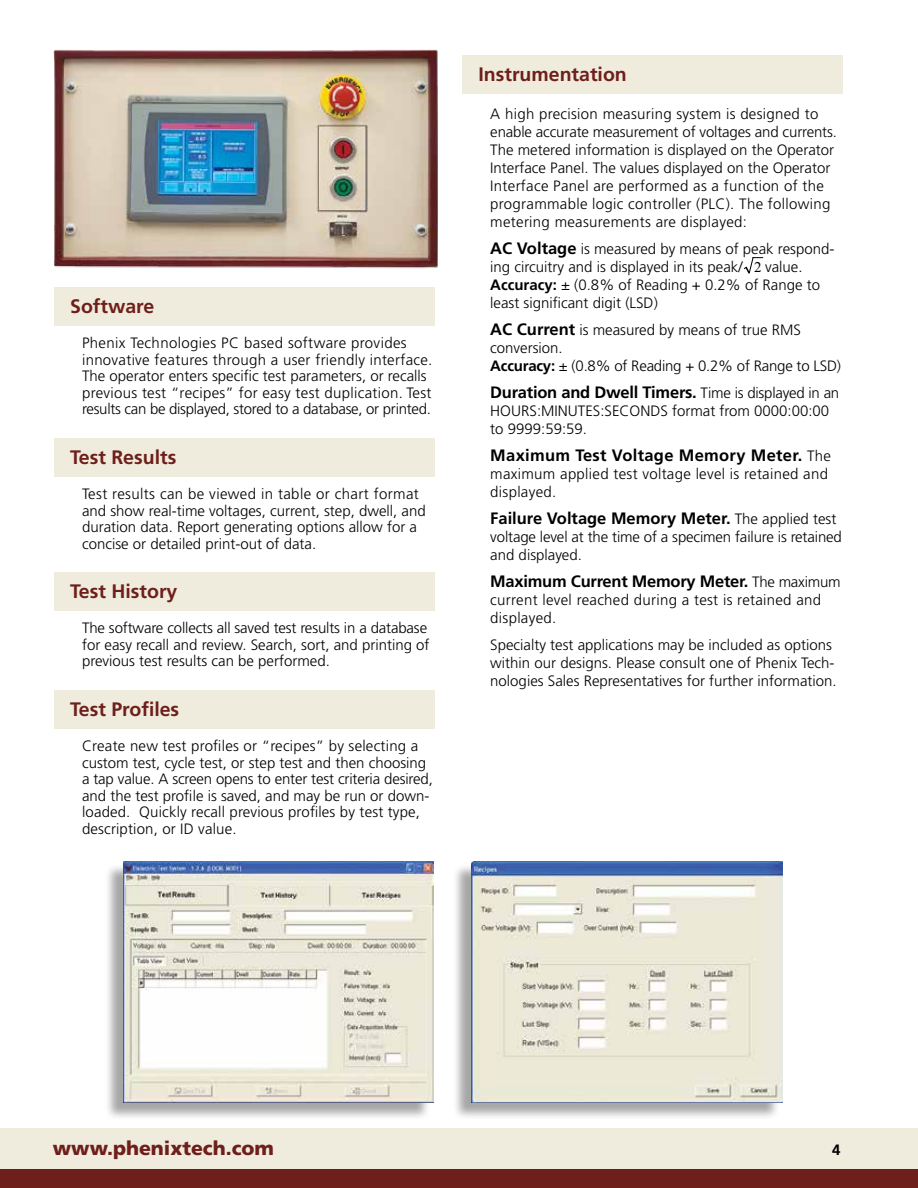
<style>
.page{position:relative;width:918px;height:1188px;background:#fff}
.page>*{position:absolute;margin:0;border:0;box-sizing:border-box;transform-origin:0 0}
.t1{font:700 19.5px "Frutiger";color:#6e1f1b}
.t2{font:900 19.5px "Frutiger";color:#6e1f1b}
.t3{font:700 16.5px "Frutiger";letter-spacing:-.015em;color:#000}
.t4{font:700 16.5px "Frutiger";letter-spacing:.02em;color:#000}
.t5{font:300 15px/16.5px "Frutiger";color:#000}
.t6{font:300 15px/18px "Frutiger";letter-spacing:.02em;color:#000}
.t7{font:700 15px "Frutiger";color:#000}
.s1{font-weight:700;font-size:16.5px}
.s2{font-family:"Times New Roman";font-weight:400;font-size:14.7px}
.s3{font-weight:700}
.s4{font-weight:300;font-size:15px}
</style>
<div class="page">
<div style="left:452px;top:863px;width:328px;height:257px;background:#000;opacity:.35"></div>
<img style="left:472px;top:862px;width:311px;height:240px">
<div style="left:104px;top:863px;width:327px;height:257px;background:#000;opacity:.35"></div>
<img style="left:124px;top:862px;width:310px;height:240px">
<svg style="left:743px;top:257px;width:20px;height:17px"></svg>
<div style="left:462px;top:55px;width:380px;height:39px;background:#f0ecdd"></div>
<div style="left:54px;top:287px;width:380px;height:39px;background:#f0ecdd"></div>
<div style="left:54px;top:438px;width:380px;height:39px;background:#f0ecdd"></div>
<div style="left:54px;top:572px;width:380px;height:39px;background:#f0ecdd"></div>
<div style="left:54px;top:690px;width:380px;height:39px;background:#f0ecdd"></div>
<img style="left:53px;top:49px;width:385px;height:220px">
<div style="left:0;top:1128px;width:918px;height:46px;background:#f0ecdd"></div>
<div style="left:0;top:1169px;width:918px;height:19px;background:#6e1f1b"></div>
<h1 class="t1" style="left:70px;top:295px;width:86px">Software</h1>
<p class="t6" style="left:82px;top:335px;width:352px;line-height:16.5px">Phenix Technologies PC based software provides innovative features through a user friendly interface.<br>The operator enters specific test parameters, or recalls previous test “recipes” for easy test duplication. Test results can be displayed, stored to a database, or printed.</p>
<h1 class="t1" style="left:70px;top:446px;width:108px">Test Results</h1>
<p class="t5" style="left:82px;top:486px;width:345px">Test results can be viewed in table or chart format and show real-time voltages, current, step, dwell, and duration data. Report generating options allow for a concise or detailed print-out of data.</p>
<h1 class="t1" style="left:70px;top:580px;width:109px">Test History</h1>
<p class="t5" style="left:82px;top:620px;width:349px">The software collects all saved test results in a database for easy recall and review. Search, sort, and printing of previous test results can be performed.</p>
<h1 class="t1" style="left:70px;top:698px;width:111px">Test Profiles</h1>
<p class="t5" style="left:82px;top:738px;width:352px">Create new test profiles or “recipes” by selecting a custom test, cycle test, or step test and then choosing a tap value. A screen opens to enter test criteria desired, and the test profile is saved, and may be run or down&shy;loaded. Quickly recall previous profiles by test type, description, or ID value.</p>
<h1 class="t1" style="left:478px;top:62px;width:150px">Instrumentation</h1>
<p class="t6" style="left:490px;top:105px;width:348px">A high precision measuring system is designed to enable accurate measurement of voltages and currents.<br>The metered information is displayed on the Operator Interface Panel. The values displayed on the Operator Interface Panel are performed as a function of the programmable logic controller (PLC). The following metering measurements are displayed:</p>
<p class="t5" style="left:490px;top:240px;width:346px;line-height:18px"><span class="s1">AC Voltage</span> is measured by means of peak respond&shy;ing circuitry and is displayed in its peak/ <span class="s2">2</span> value.<br><span class="s3">Accuracy:</span> ± (0.8% of Reading + 0.2% of Range to least significant digit (LSD)</p>
<p class="t5" style="left:490px;top:321px;width:352px;line-height:18px"><span class="s1">AC Current</span> is measured by means of true RMS conversion.<br><span class="s3">Accuracy:</span> ± (0.8% of Reading + 0.2% of Range to LSD)</p>
<p class="t3" style="left:490px;top:382px;width:350px">Duration and Dwell Timers. <span class="s4">Time is displayed in an</span></p>
<p class="t5" style="left:490px;top:402px;width:340px;line-height:18px">HOURS:MINUTES:SECONDS format from 0000:00:00 to 9999:59:59.</p>
<p class="t4" style="left:490px;top:445px;width:342px">Maximum Test Voltage Memory Meter. <span class="s4">The</span></p>
<p class="t6" style="left:490px;top:465px;width:339px">maximum applied test voltage level is retained and displayed.</p>
<p class="t3" style="left:490px;top:508px;width:348px">Failure Voltage Memory Meter. <span class="s4">The applied test</span></p>
<p class="t5" style="left:490px;top:528px;width:353px;line-height:18px">voltage level at the time of a specimen failure is retained and displayed.</p>
<p class="t3" style="left:490px;top:571px;width:352px">Maximum Current Memory Meter. <span class="s4">The maximum</span></p>
<p class="t6" style="left:490px;top:591px;width:332px">current level reached during a test is retained and displayed.</p>
<p class="t5" style="left:490px;top:636px;width:348px;line-height:18px">Specialty test applications may be included as options within our designs. Please consult one of Phenix Tech&shy;nologies Sales Representatives for further information.</p>
<h1 class="t2" style="left:53px;top:1137px;width:223px">www.phenixtech.com</h1>
<p class="t7" style="left:832px;top:1141px;width:10px">4</p>
</div>
